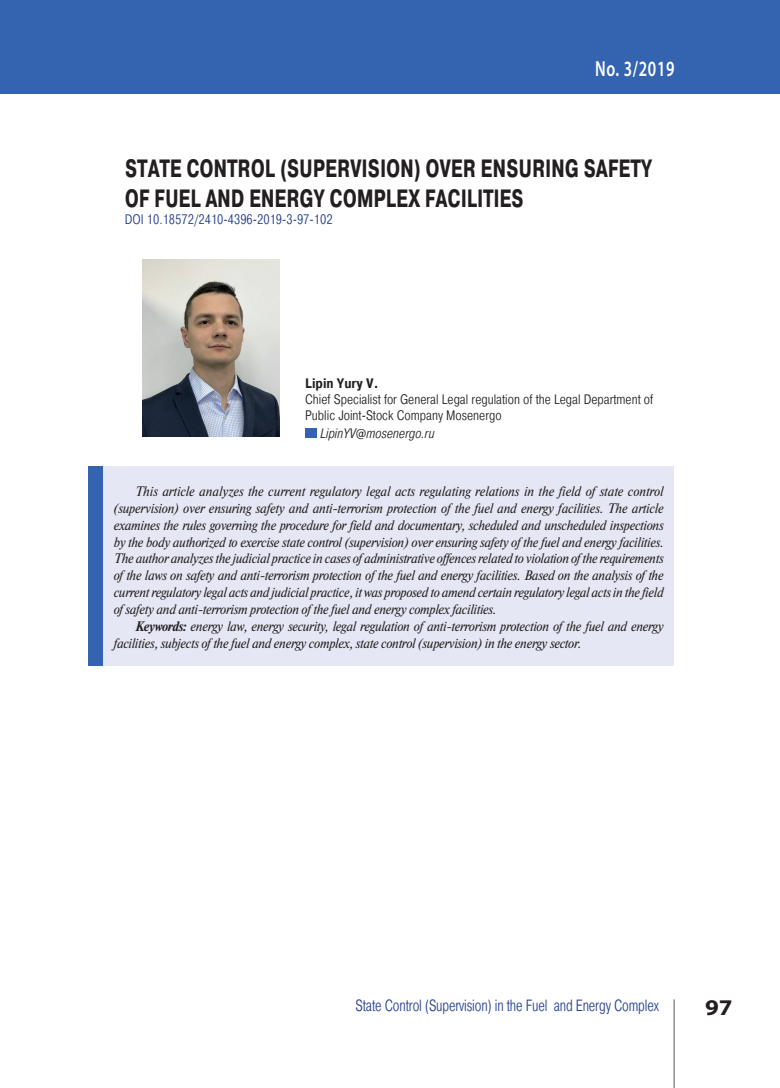
<style>
.page{position:relative;width:780px;height:1088px;background:#fff}
.page>*{position:absolute;margin:0;border:0;box-sizing:border-box;transform-origin:0 0}
.t1{font:700 25px/30px "Pragmatica Cond";letter-spacing:-.01em;color:#231f20;scale:.85 1}
.t2{font:700 22.5px "Myriad Pro";color:#231f20;scale:1.1 1}
.t3{font:600 21.88px "Myriad Pro";letter-spacing:.04em;color:#fff;scale:.72 1}
.t4{font:300 16.25px "Pragmatica Cond";letter-spacing:-.01em;color:#253f8e;scale:.9 1}
.t5{font:italic 13.75px/16.9px "Newton C";letter-spacing:-.02em;color:#231f20;text-align:justify;scale:.94 1}
.t6{font:300 13.75px/16.2px "Pragmatica Cond";color:#231f20}
.t7{font:300 13.75px "Pragmatica Cond";color:#253f8e}
.t8{font:italic 300 13.75px "Pragmatica Cond";color:#231f20}
.t9{font:700 13.75px "Pragmatica Cond";color:#231f20}
.s1{font-weight:700}
</style>
<div class="page">
<div style="left:18px;top:0;width:762px;height:94px;background:#3463af"></div>
<hr style="left:673px;top:999px;width:1px;height:89px;background:#57585a">
<div style="left:0;top:0;width:18px;height:94px;background:#3463af"></div>
<div style="left:305px;top:428px;width:12px;height:10px;background:#3463af"></div>
<div style="left:88px;top:467px;width:586px;height:199px;background:#e5e7f4"></div>
<div style="left:88px;top:467px;width:15px;height:199px;background:#3463af"></div>
<img style="left:142px;top:260px;width:137px;height:177px">
<h3 class="t3" style="left:595px;top:56px;width:112px">No. 3/2019</h3>
<h1 class="t1" style="left:125px;top:155px;width:622px">STATE CONTROL (SUPERVISION) OVER ENSURING SAFETY<br>OF FUEL AND ENERGY COMPLEX FACILITIES</h1>
<p class="t7" style="left:125px;top:214px;width:209px">DOI 10.18572/2410-4396-2019-3-97-102</p>
<p class="t9" style="left:305px;top:378px;width:75px">Lipin Yury V.</p>
<p class="t6" style="left:305px;top:392px;width:349px">Chief Specialist for General Legal regulation of the Legal Department of<br>Public Joint-Stock Company Mosenergo</p>
<p class="t8" style="left:320px;top:428px;width:116px">LipinYV@mosenergo.ru</p>
<p class="t5" style="left:113px;top:484px;width:586px;text-indent:21px">This article analyzes the current regulatory legal acts regulating relations in the field of state control (supervision) over ensuring safety and anti-terrorism protection of the fuel and energy facilities. The article examines the rules governing the procedure for field and documentary, scheduled and unscheduled inspections by the body authorized to exercise state control (supervision) over ensuring safety of the fuel and energy facilities.<br>The author analyzes the judicial practice in cases of administrative offences related to violation of the requirements of the laws on safety and anti-terrorism protection of the fuel and energy facilities. Based on the analysis of the current regulatory legal acts and judicial practice, it was proposed to amend certain regulatory legal acts in the field of safety and anti-terrorism protection of the fuel and energy complex facilities.</p>
<p class="t5" style="left:113px;top:619px;width:586px;text-indent:21px"><span class="s1">Keywords:</span> energy law, energy security, legal regulation of anti-terrorism protection of the fuel and energy facilities, subjects of the fuel and energy complex, state control (supervision) in the energy sector.</p>
<p class="t4" style="left:355px;top:999px;width:338px">State Control (Supervision) in the Fuel and Energy Complex</p>
<h2 class="t2" style="left:705px;top:993px;width:26px">97</h2>
</div>
